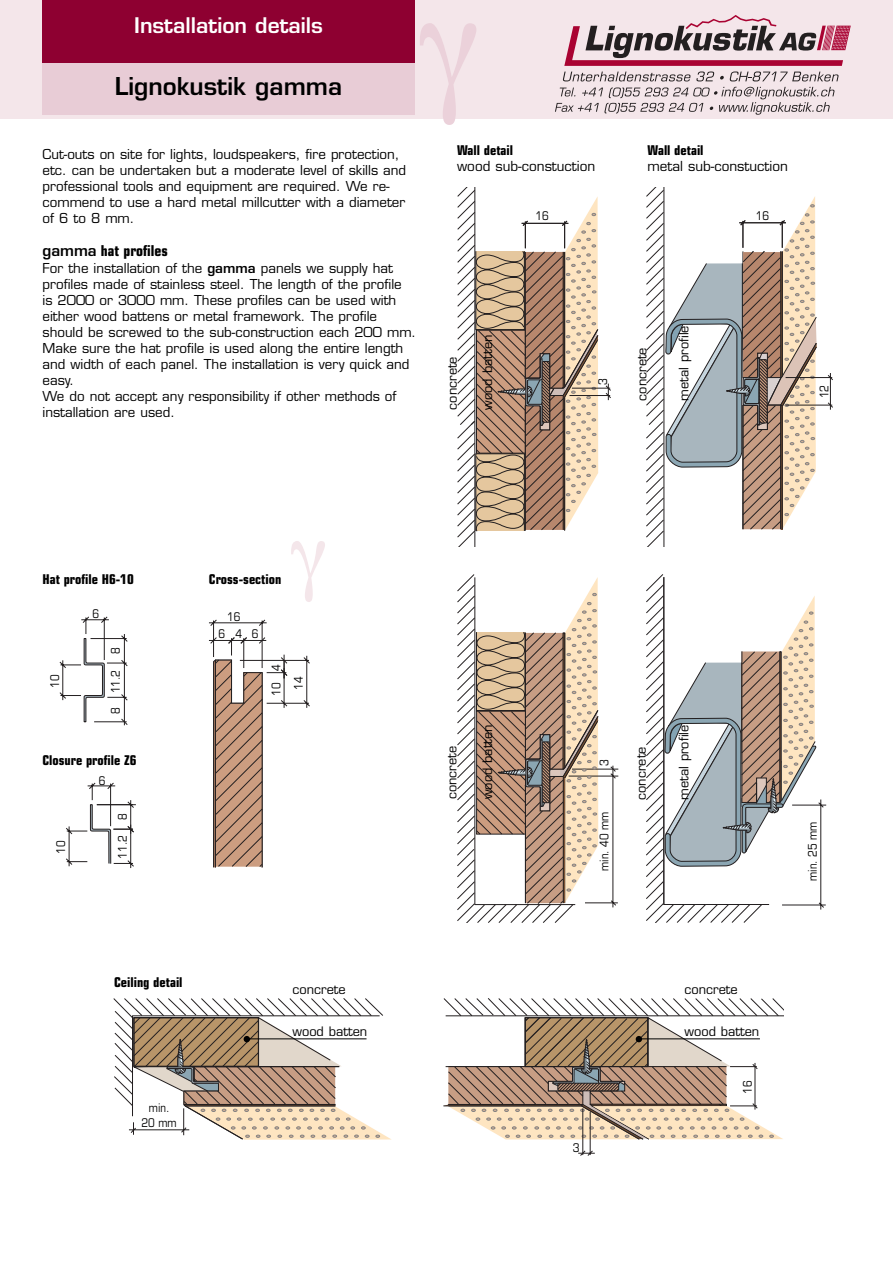
<style>
.page{position:relative;width:893px;height:1263px;background:#fff}
.page>*{position:absolute;margin:0;border:0;box-sizing:border-box;transform-origin:0 0}
.t1{font:600 24px "Eurostile LT Std";color:#000}
.t2{font:600 21px "Eurostile LT Std";color:#fff}
.t3{font:700 condensed 15px "Eurostile LT Std";color:#000}
.t4{font:700 condensed 13.5px "Eurostile LT Std";color:#000}
.t5{font:13.5px "Eurostile LT Std";color:#000}
.t6{font:13.35px/16px "Eurostile LT Std";color:#000}
.t7{font:12.75px "Eurostile LT Std";color:#000}
.t8{font:condensed 12px/17.4px "Eurostile LT Std";color:#000;text-align:center}
.s1{font-weight:600;font-stretch:normal}
.s2{font-weight:600}
</style>
<div class="page">
<div style="left:0;top:0;width:893px;height:119px;background:#f4e6ea"></div>
<div style="left:43px;top:0;width:372px;height:64px;background:#8e0031"></div>
<div style="left:43px;top:64px;width:372px;height:51px;background:#e8ccd6"></div>
<svg style="left:60px;top:616px;width:68px;height:110px"></svg>
<svg style="left:66px;top:782px;width:69px;height:86px"></svg>
<hr style="left:97px;top:804px;width:39px;height:1px;background:#231f20">
<svg style="left:209px;top:620px;width:101px;height:247px"></svg>
<svg style="left:646px;top:187px;width:171px;height:360px"></svg>
<hr style="left:830px;top:376px;width:1px;height:34px;background:#231f20">
<hr style="left:786px;top:377px;width:46px;height:1px;background:#231f20">
<hr style="left:786px;top:405px;width:46px;height:1px;background:#231f20">
<svg style="left:827px;top:402px;width:6px;height:6px"></svg>
<svg style="left:827px;top:373px;width:6px;height:8px"></svg>
<svg style="left:457px;top:187px;width:142px;height:360px"></svg>
<hr style="left:572px;top:388px;width:38px;height:1px;background:#231f20">
<hr style="left:569px;top:395px;width:41px;height:1px;background:#231f20">
<svg style="left:605px;top:384px;width:6px;height:16px"></svg>
<hr style="left:792px;top:805px;width:34px;height:1px;background:#231f20">
<hr style="left:782px;top:905px;width:44px;height:1px;background:#231f20">
<hr style="left:569px;top:776px;width:49px;height:1px;background:#231f20">
<hr style="left:585px;top:902px;width:33px;height:1px;background:#231f20">
<hr style="left:572px;top:769px;width:46px;height:1px;background:#231f20">
<svg style="left:610px;top:765px;width:7px;height:143px"></svg>
<svg style="left:457px;top:574px;width:142px;height:348px"></svg>
<svg style="left:646px;top:574px;width:179px;height:348px"></svg>
<hr style="left:582px;top:1108px;width:1px;height:47px;background:#231f20">
<svg style="left:578px;top:1150px;width:17px;height:6px"></svg>
<hr style="left:590px;top:1112px;width:1px;height:43px;background:#231f20">
<svg style="left:113px;top:998px;width:278px;height:142px"></svg>
<svg style="left:443px;top:998px;width:340px;height:142px"></svg>
<svg style="left:555px;top:15px;width:296px;height:100px"></svg>
<h2 class="t2" style="left:134px;top:17px;width:190px">Installation details</h2>
<h1 class="t1" style="left:115px;top:77px;width:229px">Lignokustik gamma</h1>
<p class="t6" style="left:43px;top:147px;width:365px">Cut-outs on site for lights, loudspeakers, fire protection, etc. can be undertaken but a moderate level of skills and professional tools and equipment are required. We re&shy;commend to use a hard metal millcutter with a diameter of 6 to 8 mm.</p>
<p class="t3" style="left:43px;top:245px;width:127px"><span class="s1">gamma</span> hat profiles</p>
<p class="t6" style="left:43px;top:261px;width:375px">For the installation of the <span class="s2">gamma</span> panels we supply hat profiles made of stainless steel. The length of the profile<br>is 2000 or 3000 mm. These profiles can be used with either wood battens or metal framework. The profile should be screwed to the sub-construction each 200 mm.<br>Make sure the hat profile is used along the entire length and width of each panel. The installation is very quick and easy.<br>We do not accept any responsibility if other methods of installation are used.</p>
<p class="t4" style="left:457px;top:145px;width:58px">Wall detail</p>
<p class="t5" style="left:457px;top:161px;width:140px">wood sub-constuction</p>
<p class="t4" style="left:647px;top:145px;width:58px">Wall detail</p>
<p class="t5" style="left:647px;top:161px;width:142px">metal sub-constuction</p>
<p class="t8" style="left:535px;top:208px;width:15px">16</p>
<p class="t8" style="left:756px;top:208px;width:15px">16</p>
<p class="t7" style="left:447px;top:410px;width:55px;rotate:-90deg">concrete</p>
<p class="t7" style="left:483px;top:410px;width:76px;rotate:-90deg">wood batten</p>
<p class="t8" style="left:595px;top:385px;width:8px;rotate:-90deg">3</p>
<p class="t7" style="left:637px;top:401px;width:55px;rotate:-90deg">concrete</p>
<p class="t7" style="left:679px;top:401px;width:77px;rotate:-90deg">metal profile</p>
<p class="t8" style="left:816px;top:398px;width:15px;rotate:-90deg">12</p>
<p class="t4" style="left:42px;top:574px;width:93px">Hat profile H6-10</p>
<p class="t8" style="left:47px;top:688px;width:15px;rotate:-90deg">10</p>
<p class="t8" style="left:92px;top:606px;width:8px">6</p>
<p class="t8" style="left:108px;top:654px;width:8px;rotate:-90deg">8</p>
<p class="t8" style="left:108px;top:693px;width:25px;rotate:-90deg">11.2</p>
<p class="t8" style="left:108px;top:714px;width:8px;rotate:-90deg">8</p>
<p class="t4" style="left:42px;top:755px;width:96px">Closure profile Z6</p>
<p class="t8" style="left:53px;top:854px;width:15px;rotate:-90deg">10</p>
<p class="t8" style="left:99px;top:773px;width:8px">6</p>
<p class="t8" style="left:115px;top:820px;width:8px;rotate:-90deg">8</p>
<p class="t8" style="left:115px;top:859px;width:25px;rotate:-90deg">11.2</p>
<p class="t4" style="left:209px;top:574px;width:74px">Cross-section</p>
<p class="t8" style="left:218px;top:609px;width:41px;text-align:left;text-indent:9px">16<br>646</p>
<p class="t8" style="left:266px;top:696px;width:34px;line-height:22.5px;rotate:-90deg">10 4<br>14</p>
<p class="t4" style="left:114px;top:977px;width:70px">Ceiling detail</p>
<p class="t8" style="left:142px;top:1102px;width:37px;line-height:14.4px">min.<br>20 mm</p>
<p class="t7" style="left:292px;top:984px;width:55px">concrete</p>
<p class="t7" style="left:292px;top:1026px;width:76px">wood batten</p>
<p class="t7" style="left:447px;top:799px;width:55px;rotate:-90deg">concrete</p>
<p class="t7" style="left:483px;top:799px;width:76px;rotate:-90deg">wood batten</p>
<p class="t8" style="left:596px;top:766px;width:8px;rotate:-90deg">3</p>
<p class="t8" style="left:596px;top:871px;width:61px;rotate:-90deg">min. 40 mm</p>
<p class="t7" style="left:636px;top:800px;width:55px;rotate:-90deg">concrete</p>
<p class="t7" style="left:679px;top:800px;width:77px;rotate:-90deg">metal profile</p>
<p class="t8" style="left:573px;top:1140px;width:8px">3</p>
<p class="t7" style="left:684px;top:984px;width:55px">concrete</p>
<p class="t7" style="left:684px;top:1026px;width:76px">wood batten</p>
<p class="t8" style="left:740px;top:1094px;width:15px;rotate:-90deg">16</p>
<p class="t8" style="left:805px;top:881px;width:61px;rotate:-90deg">min. 25 mm</p>
</div>
